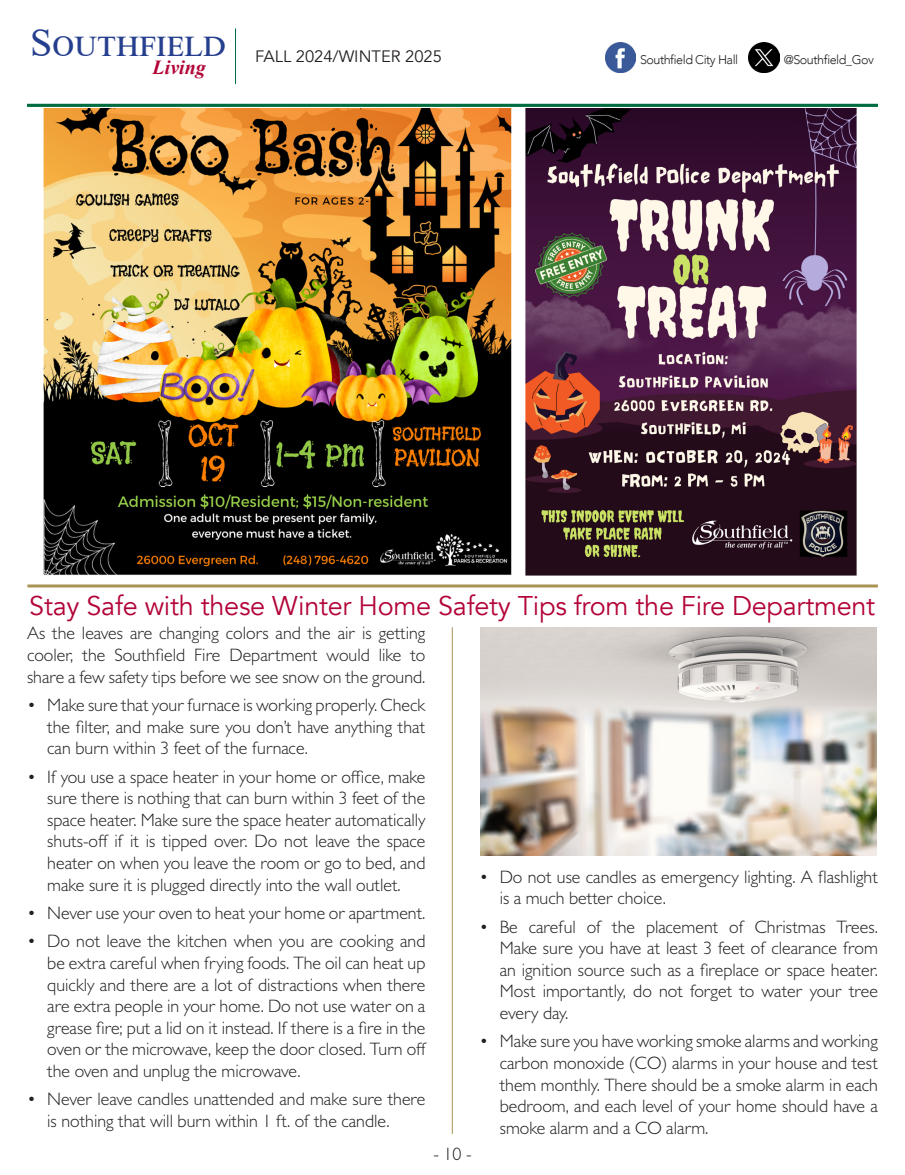
<style>
.page{position:relative;width:905px;height:1175px;background:#fff}
.page>*{position:absolute;margin:0;border:0;box-sizing:border-box;transform-origin:0 0}
.t1{font:39.75px "Times New Roman";color:#253f8e}
.t2{font:27px "Avenir";letter-spacing:-.01em;color:#b30437}
.t3{font:italic 700 19.95px "Times New Roman";color:#b30437}
.t4{font:300 18px/21.6px "Gill Sans";color:#231f20;text-align:justify}
.t5{font:16.5px "Avenir";color:#231f20}
.t6{font:300 12.6px "Avenir";letter-spacing:-.04em;color:#231f20}
</style>
<div class="page">
<img style="left:605px;top:42px;width:31px;height:31px">
<img style="left:748px;top:42px;width:31px;height:31px">
<hr style="left:27px;top:104px;width:851px;height:3px;background:#006c3f">
<hr style="left:235px;top:28px;width:1px;height:56px;background:#006c3f">
<hr style="left:27px;top:584px;width:850px;height:3px;background:#aa9455">
<hr style="left:452px;top:627px;width:1px;height:507px;background:#aa9455">
<img style="left:480px;top:627px;width:396px;height:228px">
<img style="left:43px;top:108px;width:814px;height:468px">
<h1 class="t1" style="left:30px;top:15px;width:198px">Southfield</h1>
<p class="t3" style="left:153px;top:53px;width:55px">Living</p>
<p class="t5" style="left:255px;top:46px;width:188px">FALL 2024/WINTER 2025</p>
<p class="t6" style="left:640px;top:52px;width:100px">Southfield City Hall</p>
<p class="t6" style="left:783px;top:52px;width:92px">@Southfield_Gov</p>
<p class="t2" style="left:29px;top:589px;width:847px">Stay Safe with these Winter Home Safety Tips from the Fire Department</p>
<p class="t4" style="left:27px;top:622px;width:400px">As the leaves are changing colors and the air is getting cooler, the Southfield Fire Department would like to share a few safety tips before we see snow on the ground.</p>
<p class="t4" style="left:47px;top:694px;width:380px;text-indent:-20px">• Make sure that your furnace is working properly. Check the filter, and make sure you don’t have anything that can burn within 3 feet of the furnace.</p>
<p class="t4" style="left:47px;top:765px;width:380px;text-indent:-20px">• If you use a space heater in your home or office, make sure there is nothing that can burn within 3 feet of the space heater. Make sure the space heater automatically shuts-off if it is tipped over. Do not leave the space heater on when you leave the room or go to bed, and make sure it is plugged directly into the wall outlet.</p>
<p class="t4" style="left:27px;top:901px;width:400px">• Never use your oven to heat your home or apartment.</p>
<p class="t4" style="left:47px;top:930px;width:381px;text-indent:-20px">• Do not leave the kitchen when you are cooking and be extra careful when frying foods. The oil can heat up quickly and there are a lot of distractions when there are extra people in your home. Do not use water on a grease fire; put a lid on it instead. If there is a fire in the oven or the microwave, keep the door closed. Turn off the oven and unplug the microwave.</p>
<p class="t4" style="left:47px;top:1088px;width:379px;text-indent:-20px">• Never leave candles unattended and make sure there is nothing that will burn within 1 ft. of the candle.</p>
<p class="t4" style="left:433px;top:1142px;width:40px">- 10 -</p>
<p class="t4" style="left:499px;top:865px;width:380px;text-indent:-20px">• Do not use candles as emergency lighting. A flashlight is a much better choice.</p>
<p class="t4" style="left:499px;top:915px;width:379px;text-indent:-20px">• Be careful of the placement of Christmas Trees.<br>Make sure you have at least 3 feet of clearance from an ignition source such as a fireplace or space heater.<br>Most importantly, do not forget to water your tree every day.</p>
<p class="t4" style="left:499px;top:1030px;width:380px;text-indent:-20px">• Make sure you have working smoke alarms and working carbon monoxide (CO) alarms in your house and test them monthly. There should be a smoke alarm in each bedroom, and each level of your home should have a smoke alarm and a CO alarm.</p>
</div>
